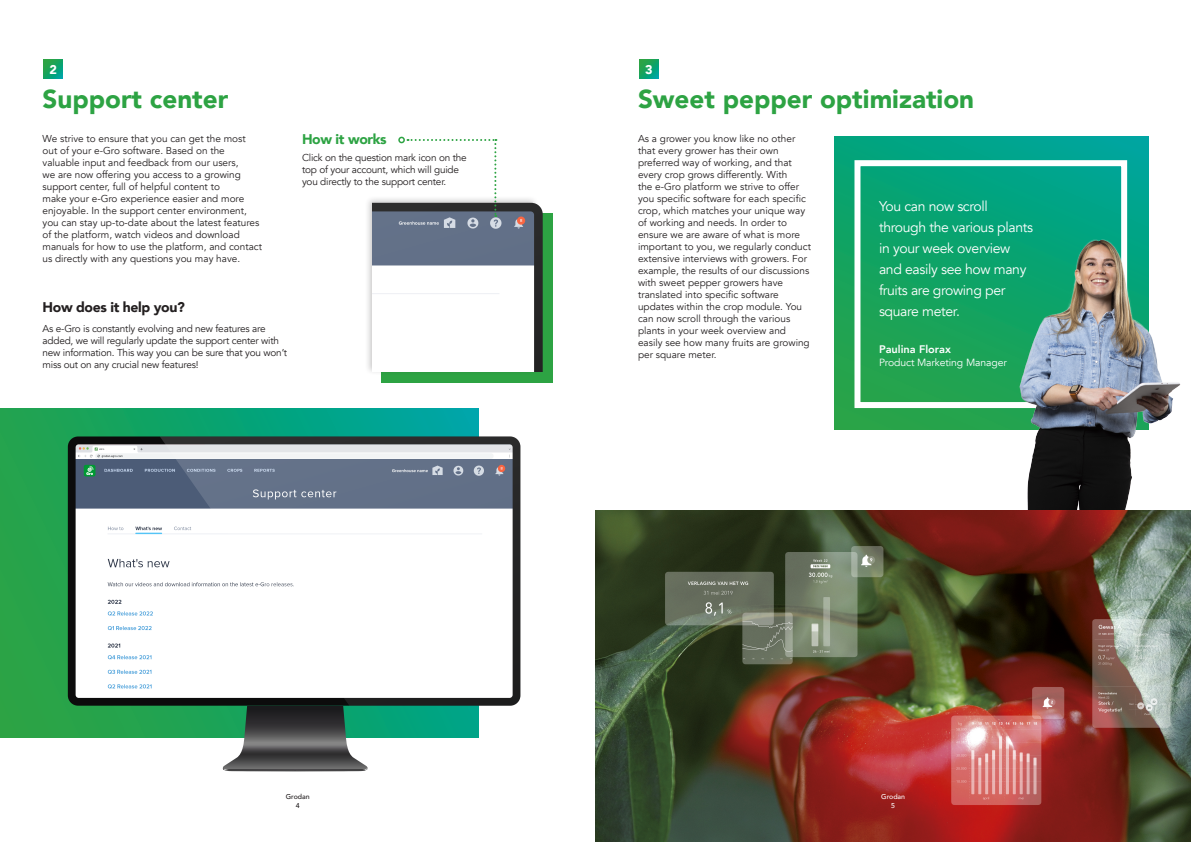
<style>
.page{position:relative;width:1191px;height:842px;background:#fff}
.page>*{position:absolute;margin:0;border:0;box-sizing:border-box;transform-origin:0 0}
.t1{font:900 26px "Avenir";color:#2da343}
.t2{font:14px/21px "Avenir";letter-spacing:-.025em;color:#fff}
.t3{font:900 14px "Avenir";letter-spacing:-.025em;color:#231f20}
.t4{font:900 14px "Avenir";letter-spacing:-.025em;color:#2da343}
.t5{font:900 12.6px "Avenir";color:#fff}
.t6{font:800 11px "Avenir";color:#fff}
.t7{font:10.4px "Avenir";letter-spacing:-.01em;color:#fff}
.t8{font:10px/12px "Avenir";color:#231f20}
.t9{font:10px/12px "Avenir";letter-spacing:-.02em;color:#231f20}
.t10{font:500 7px/8.4px "Avenir";color:#231f20;text-align:center}
.t11{font:500 7px/8.4px "Avenir";color:#fff;text-align:center}
</style>
<div class="page">
<svg style="left:0;top:408px;width:478px;height:329px;background:#1aa35d"></svg>
<svg style="left:834px;top:137px;width:314px;height:292px;background:#0ea36d"></svg>
<div style="left:854px;top:160px;width:273px;height:248px;border:6px solid #fff"></div>
<img style="left:991px;top:239px;width:200px;height:272px">
<svg style="left:639px;top:60px;width:19px;height:18px"></svg>
<svg style="left:68px;top:436px;width:92px;height:270px"></svg>
<svg style="left:160px;top:436px;width:360px;height:270px"></svg>
<svg style="left:223px;top:706px;width:144px;height:66px;background:#51675e"></svg>
<div style="left:381px;top:213px;width:172px;height:169px;background:#2da343"></div>
<div style="left:364px;top:195px;width:174px;height:181px;background:#231f20;opacity:.25"></div>
<svg style="left:373px;top:139px;width:169px;height:232px"></svg>
<div style="left:398px;top:137px;width:7px;height:6px;border:2px solid #2da343;border-radius:50%"></div>
<img style="left:595px;top:511px;width:596px;height:331px">
<svg style="left:44px;top:60px;width:19px;height:18px"></svg>
<p class="t5" style="left:50px;top:58px;width:9px">2</p>
<p class="t5" style="left:645px;top:58px;width:9px">3</p>
<h1 class="t1" style="left:43px;top:77px;width:187px">Support center</h1>
<h1 class="t1" style="left:638px;top:77px;width:338px">Sweet pepper optimization</h1>
<p class="t8" style="left:43px;top:133px;width:221px">We strive to ensure that you can get the most out of your e-Gro software. Based on the valuable input and feedback from our users,<br>we are now offering you access to a growing support center, full of helpful content to<br>make your e-Gro experience easier and more enjoyable. In the support center environment, you can stay up-to-date about the latest features of the platform, watch videos and download manuals for how to use the platform, and contact us directly with any questions you may have.</p>
<h2 class="t3" style="left:43px;top:295px;width:144px">How does it help you?</h2>
<p class="t9" style="left:43px;top:322px;width:246px">As e-Gro is constantly evolving and new features are added, we will regularly update the support center with new information. This way you can be sure that you won’t miss out on any crucial new features!</p>
<h2 class="t4" style="left:302px;top:127px;width:86px">How it works</h2>
<p class="t9" style="left:302px;top:152px;width:166px">Click on the question mark icon on the top of your account, which will guide you directly to the support center.</p>
<p class="t8" style="left:638px;top:132px;width:174px">As a grower you know like no other that every grower has their own preferred way of working, and that every crop grows differently. With<br>the e-Gro platform we strive to offer you specific software for each specific crop, which matches your unique way of working and needs. In order to ensure we are aware of what is more important to you, we regularly conduct extensive interviews with growers. For example, the results of our discussions with sweet pepper growers have translated into specific software updates within the crop module. You can now scroll through the various plants in your week overview and easily see how many fruits are growing per square meter.</p>
<h2 class="t2" style="left:879px;top:196px;width:155px">You can now scroll through the various plants in your week overview and easily see how many fruits are growing per square meter.</h2>
<p class="t6" style="left:879px;top:341px;width:73px">Paulina Florax</p>
<p class="t7" style="left:879px;top:356px;width:129px">Product Marketing Manager</p>
<p class="t10" style="left:286px;top:792px;width:25px">Grodan<br>4</p>
<p class="t11" style="left:881px;top:792px;width:25px">Grodan<br>5</p>
</div>
